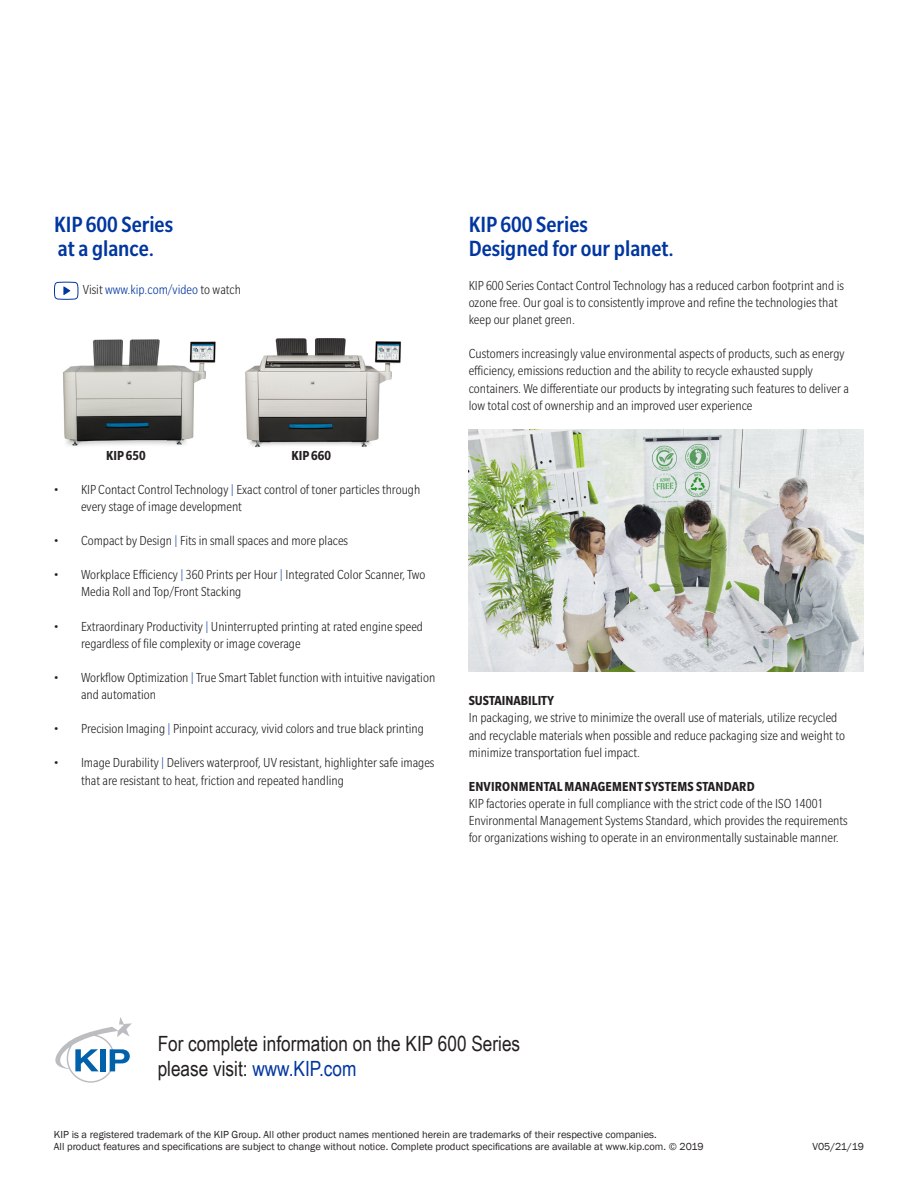
<style>
.page{position:relative;width:918px;height:1188px;background:#fff}
.page>*{position:absolute;margin:0;border:0;box-sizing:border-box;transform-origin:0 0}
.t1{font:500 condensed 24px/24px "Slate Pro";color:#0036a0}
.t2{font:21px/25.2px "Arial Narrow";color:#231f20}
.t3{font:300 condensed 14.25px/17.1px "Slate Pro";color:#231f20}
.t4{font:300 condensed 14.25px "Slate Pro";color:#0036a0}
.t5{font:700 condensed 14.25px "Slate Pro";color:#231f20}
.t6{font:10.5px/12.6px "Franklin Gothic";color:#231f20}
.s1{color:#231f20}
.s2{color:#0036a0}
.s3{font-weight:700}
</style>
<div class="page">
<img style="left:469px;top:430px;width:395px;height:241px">
<svg style="left:54px;top:282px;width:24px;height:18px"></svg>
<img style="left:245px;top:338px;width:157px;height:110px">
<img style="left:62px;top:339px;width:154px;height:107px">
<svg style="left:55px;top:1017px;width:77px;height:66px"></svg>
<p class="t1" style="left:54px;top:212px;width:120px">KIP 600 Series at a glance.</p>
<p class="t4" style="left:83px;top:282px;width:160px"><span class="s1">Visit</span> www.kip.com/video <span class="s1">to watch</span></p>
<p class="t5" style="left:106px;top:448px;width:41px">KIP 650</p>
<p class="t5" style="left:292px;top:448px;width:41px">KIP 660</p>
<p class="t3" style="left:81px;top:481px;width:341px;text-indent:-27px">• KIP Contact Control Technology <span class="s2">|</span> Exact control of toner particles through every stage of image development</p>
<p class="t3" style="left:54px;top:532px;width:296px">• Compact by Design <span class="s2">|</span> Fits in small spaces and more places</p>
<p class="t3" style="left:81px;top:566px;width:346px;text-indent:-27px">• Workplace Efficiency <span class="s2">|</span> 360 Prints per Hour <span class="s2">|</span> Integrated Color Scanner, Two<br>Media Roll and Top/Front Stacking</p>
<p class="t3" style="left:81px;top:618px;width:344px;text-indent:-27px">• Extraordinary Productivity <span class="s2">|</span> Uninterrupted printing at rated engine speed regardless of file complexity or image coverage</p>
<p class="t3" style="left:81px;top:669px;width:356px;text-indent:-27px">• Workflow Optimization <span class="s2">|</span> True Smart Tablet function with intuitive navigation and automation</p>
<p class="t3" style="left:54px;top:720px;width:371px">• Precision Imaging <span class="s2">|</span> Pinpoint accuracy, vivid colors and true black printing</p>
<p class="t3" style="left:81px;top:754px;width:355px;text-indent:-27px">• Image Durability <span class="s2">|</span> Delivers waterproof, UV resistant, highlighter safe images that are resistant to heat, friction and repeated handling</p>
<p class="t1" style="left:469px;top:212px;width:207px">KIP 600 Series<br>Designed for our planet.</p>
<p class="t3" style="left:469px;top:277px;width:377px">KIP 600 Series Contact Control Technology has a reduced carbon footprint and is ozone free. Our goal is to consistently improve and refine the technologies that keep our planet green.</p>
<p class="t3" style="left:469px;top:345px;width:382px">Customers increasingly value environmental aspects of products, such as energy efficiency, emissions reduction and the ability to recycle exhausted supply containers. We differentiate our products by integrating such features to deliver a low total cost of ownership and an improved user experience</p>
<p class="t3" style="left:469px;top:692px;width:378px"><span class="s3">SUSTAINABILITY<br></span>In packaging, we strive to minimize the overall use of materials, utilize recycled and recyclable materials when possible and reduce packaging size and weight to minimize transportation fuel impact.</p>
<p class="t3" style="left:469px;top:778px;width:380px"><span class="s3">ENVIRONMENTAL MANAGEMENT SYSTEMS STANDARD<br></span>KIP factories operate in full compliance with the strict code of the ISO 14001<br>Environmental Management Systems Standard, which provides the requirements for organizations wishing to operate in an environmentally sustainable manner.</p>
<p class="t2" style="left:158px;top:1030px;width:364px">For complete information on the KIP 600 Series please visit: <span class="s2">www.KIP.com</span></p>
<p class="t6" style="left:54px;top:1128px;width:651px">KIP is a registered trademark of the KIP Group. All other product names mentioned herein are trademarks of their respective companies.<br>All product features and specifications are subject to change without notice. Complete product specifications are available at www.kip.com. © 2019</p>
<p class="t6" style="left:812px;top:1141px;width:53px">V05/21/19</p>
</div>
